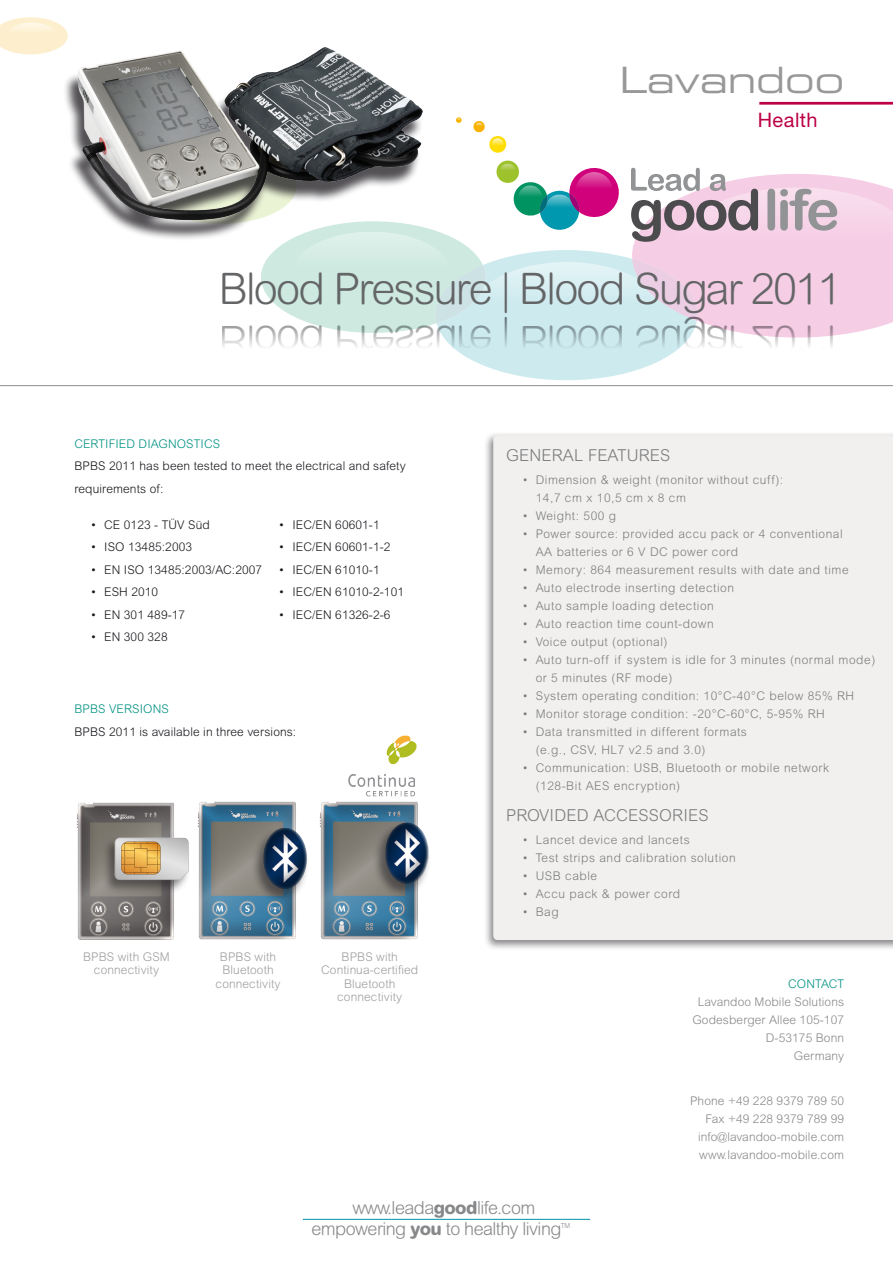
<style>
.page{position:relative;width:893px;height:1263px;background:#fff}
.page>*{position:absolute;margin:0;border:0;box-sizing:border-box;transform-origin:0 0}
.fließtext_LaGL_sopen{font:300 43.5px "Arial Rounded MT Std";letter-spacing:-.04em;color:#646567}
.t1{font:36.3px "Eurostile LT Std Ex 2";color:#989898}
.t2{font:19.95px "Helvetica Neue LT Std";letter-spacing:.02em;color:#bd0046}
.claim{font:300 18px "Arial Rounded MT Std";letter-spacing:-.03em;color:#87888a}
.Features_Box_Headlin{font:300 16.5px "Arial Rounded MT Std";letter-spacing:.01em;color:#7c7d7f}
.Aufzählung_box{font:300 12px/18px "Arial Rounded MT Std";letter-spacing:.045em;color:#7c7d7f}
.Aufzählung_fließtext{font:300 12px "Arial Rounded MT Std";letter-spacing:.01em;color:#1a171c}
.fließtext_LaGL_sopen-2{font:300 12px/18px "Arial Rounded MT Std";letter-spacing:.01em;color:#87888a;text-align:right}
.fließtext_LaGL_sopen-3{font:300 12px/22.5px "Arial Rounded MT Std";letter-spacing:.01em;color:#1a171c}
.fließtext_LaGL_sopen-4{font:300 12px/13.5px "Arial Rounded MT Std";letter-spacing:.01em;color:#9d9ea0;text-align:center}
.Headline_fließtext_L{font:300 12px "Arial Rounded MT Std";letter-spacing:.01em;color:#009182}
.claim-2{font:300 6.9px "Arial Rounded MT Std";color:#87888a}
.s1{font-weight:800}
</style>
<div class="page">
<hr style="left:303px;top:1219px;width:287px;height:1px;background:#0093a8">
<hr style="left:759px;top:102px;width:134px;height:3px;background:#bd0046">
<hr style="left:0;top:385px;width:893px;height:1px;background:#989898">
<svg style="left:0;top:17px;width:60px;height:38px;background:#fdf2d6"></svg>
<img style="left:60px;top:25px;width:363px;height:210px">
<div style="left:484px;top:431px;width:409px;height:519px;background:#1a171c;opacity:.52"></div>
<svg style="left:493px;top:435px;width:400px;height:505px;background:#edeceb"></svg>
<div style="left:74px;top:798px;width:105px;height:142px;background:#1a171c;opacity:.29"></div>
<div style="left:196px;top:796px;width:104px;height:144px;background:#1a171c;opacity:.29"></div>
<img style="left:348px;top:736px;width:69px;height:60px">
<div style="left:317px;top:796px;width:105px;height:144px;background:#1a171c;opacity:.29"></div>
<div style="left:250px;top:826px;width:60px;height:77px;background:#1a171c;opacity:.51"></div>
<div style="left:261px;top:822px;width:48px;height:72px;background:#1a171c;opacity:.5"></div>
<div style="left:102px;top:837px;width:89px;height:57px;background:#1a171c;opacity:.51"></div>
<img style="left:114px;top:835px;width:75px;height:46px">
<div style="left:372px;top:820px;width:60px;height:78px;background:#1a171c;opacity:.51"></div>
<div style="left:383px;top:817px;width:47px;height:71px;background:#1a171c;opacity:.5"></div>
<svg style="left:142px;top:117px;width:751px;height:263px"></svg>
<h2 class="t1" style="left:619px;top:55px;width:226px">Lavandoo</h2>
<h3 class="t2" style="left:758px;top:108px;width:61px">Health</h3>
<p class="fließtext_LaGL_sopen" style="left:219px;top:263px;width:624px">Blood Pressure | Blood Sugar 2011</p>
<p class="Headline_fließtext_L" style="left:74px;top:437px;width:147px">CERTIFIED DIAGNOSTICS</p>
<p class="fließtext_LaGL_sopen-3" style="left:74px;top:455px;width:333px">BPBS 2011 has been tested to meet the electrical and safety requirements of:</p>
<p class="Aufzählung_fließtext" style="left:91px;top:518px;width:120px">• CE 0123 - TÜV Süd</p>
<p class="Aufzählung_fließtext" style="left:91px;top:540px;width:102px">• ISO 13485:2003</p>
<p class="Aufzählung_fließtext" style="left:91px;top:563px;width:172px">• EN ISO 13485:2003/AC:2007</p>
<p class="Aufzählung_fließtext" style="left:91px;top:585px;width:68px">• ESH 2010</p>
<p class="Aufzählung_fließtext" style="left:91px;top:608px;width:95px">• EN 301 489-17</p>
<p class="Aufzählung_fließtext" style="left:91px;top:630px;width:78px">• EN 300 328</p>
<p class="Aufzählung_fließtext" style="left:280px;top:518px;width:102px">• IEC/EN 60601-1</p>
<p class="Aufzählung_fließtext" style="left:280px;top:540px;width:112px">• IEC/EN 60601-1-2</p>
<p class="Aufzählung_fließtext" style="left:280px;top:563px;width:102px">• IEC/EN 61010-1</p>
<p class="Aufzählung_fließtext" style="left:280px;top:585px;width:126px">• IEC/EN 61010-2-101</p>
<p class="Aufzählung_fließtext" style="left:280px;top:608px;width:112px">• IEC/EN 61326-2-6</p>
<p class="Headline_fließtext_L" style="left:74px;top:702px;width:96px">BPBS VERSIONS</p>
<p class="fließtext_LaGL_sopen-3" style="left:74px;top:720px;width:223px">BPBS 2011 is available in three versions:</p>
<p class="fließtext_LaGL_sopen-4" style="left:83px;top:950px;width:88px">BPBS with GSM connectivity</p>
<p class="fließtext_LaGL_sopen-4" style="left:216px;top:950px;width:67px">BPBS with<br>Bluetooth connectivity</p>
<p class="fließtext_LaGL_sopen-4" style="left:321px;top:950px;width:99px">BPBS with<br>Continua-certified<br>Bluetooth connectivity</p>
<p class="Features_Box_Headlin" style="left:506px;top:446px;width:166px">GENERAL FEATURES</p>
<p class="Aufzählung_box" style="left:536px;top:471px;width:249px;text-indent:-13px">• Dimension &amp; weight (monitor without cuff):<br>14,7 cm x 10,5 cm x 8 cm</p>
<p class="Aufzählung_box" style="left:523px;top:507px;width:95px">• Weight: 500 g</p>
<p class="Aufzählung_box" style="left:536px;top:525px;width:308px;text-indent:-13px">• Power source: provided accu pack or 4 conventional<br>AA batteries or 6 V DC power cord</p>
<p class="Aufzählung_box" style="left:523px;top:561px;width:327px">• Memory: 864 measurement results with date and time</p>
<p class="Aufzählung_box" style="left:523px;top:579px;width:212px">• Auto electrode inserting detection</p>
<p class="Aufzählung_box" style="left:523px;top:597px;width:192px">• Auto sample loading detection</p>
<p class="Aufzählung_box" style="left:523px;top:615px;width:192px">• Auto reaction time count-down</p>
<p class="Aufzählung_box" style="left:523px;top:633px;width:146px">• Voice output (optional)</p>
<p class="Aufzählung_box" style="left:536px;top:651px;width:341px;text-indent:-13px">• Auto turn-off if system is idle for 3 minutes (normal mode) or 5 minutes (RF mode)</p>
<p class="Aufzählung_box" style="left:523px;top:687px;width:333px">• System operating condition: 10°C-40°C below 85% RH</p>
<p class="Aufzählung_box" style="left:523px;top:705px;width:303px">• Monitor storage condition: -20°C-60°C, 5-95% RH</p>
<p class="Aufzählung_box" style="left:536px;top:723px;width:213px;text-indent:-13px">• Data transmitted in different formats (e.g., CSV, HL7 v2.5 and 3.0)</p>
<p class="Aufzählung_box" style="left:536px;top:759px;width:295px;text-indent:-13px">• Communication: USB, Bluetooth or mobile network (128-Bit AES encryption)</p>
<p class="Features_Box_Headlin" style="left:506px;top:806px;width:204px">PROVIDED ACCESSORIES</p>
<p class="Aufzählung_box" style="left:523px;top:831px;width:168px">• Lancet device and lancets</p>
<p class="Aufzählung_box" style="left:523px;top:849px;width:214px">• Test strips and calibration solution</p>
<p class="Aufzählung_box" style="left:523px;top:867px;width:76px">• USB cable</p>
<p class="Aufzählung_box" style="left:523px;top:885px;width:159px">• Accu pack &amp; power cord</p>
<p class="Aufzählung_box" style="left:523px;top:903px;width:37px">• Bag</p>
<p class="Headline_fließtext_L" style="left:788px;top:977px;width:57px">CONTACT</p>
<p class="fließtext_LaGL_sopen-2" style="left:692px;top:993px;width:153px">Lavandoo Mobile Solutions<br>Godesberger Allee 105-107<br>D-53175 Bonn<br>Germany</p>
<p class="fließtext_LaGL_sopen-2" style="left:690px;top:1092px;width:155px">Phone +49 228 9379 789 50<br>Fax +49 228 9379 789 99 info@lavandoo-mobile.com www.lavandoo-mobile.com</p>
<p class="claim" style="left:352px;top:1197px;width:185px">www.leada<span class="s1">good</span>life.com</p>
<p class="claim" style="left:311px;top:1218px;width:252px">empowering <span class="s1">you</span> to healthy living</p>
<p class="claim-2" style="left:561px;top:1222px;width:11px">TM</p>
</div>
